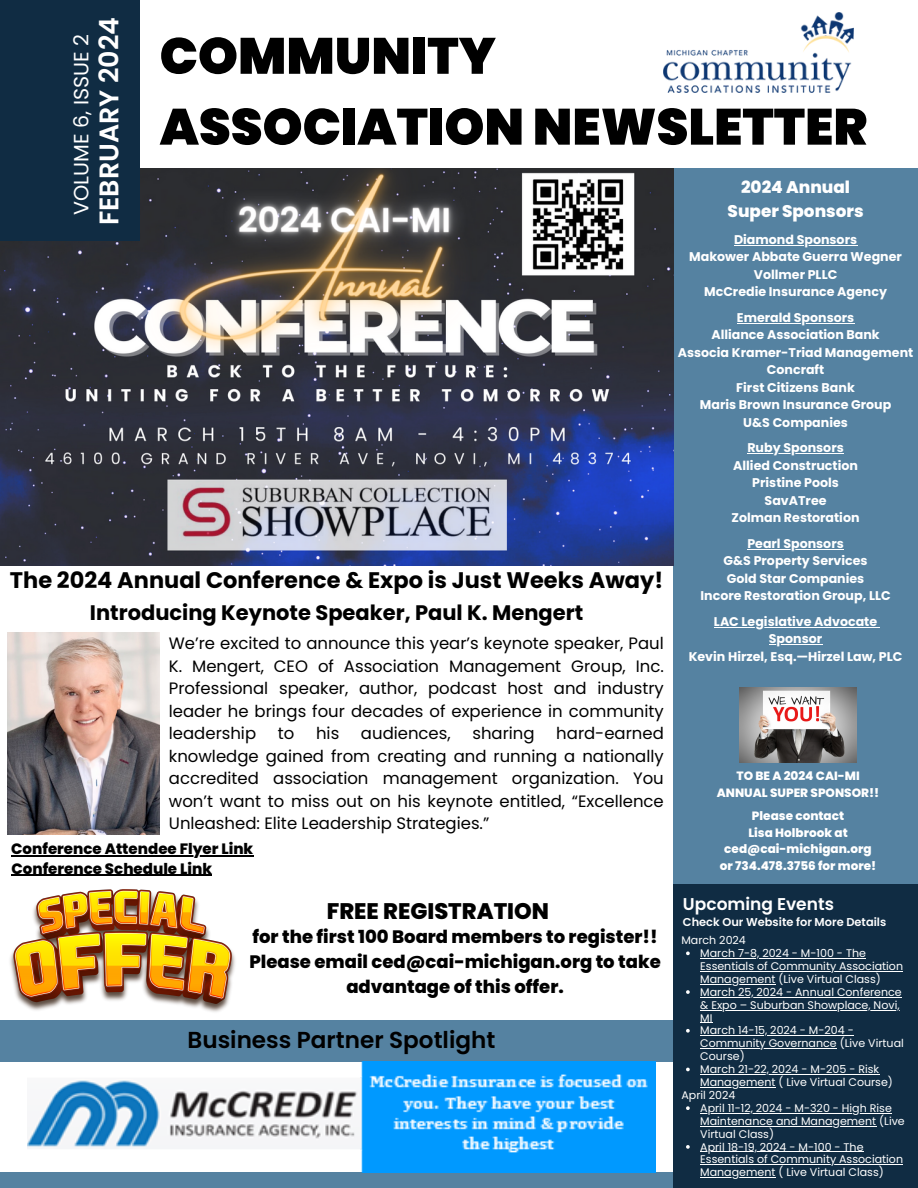
<style>
.page{position:relative;width:918px;height:1188px;background:#fff}
.page>*{position:absolute;margin:0;border:0;box-sizing:border-box;transform-origin:0 0}
.t1{font:900 50.85px/70.8px "Poppins";color:#000}
.t2{font:600 26.85px "Poppins";color:#fff}
.t3{font:600 23.1px "Poppins";color:#000}
.t4{font:700 22.5px "Poppins";color:#000}
.t5{font:800 22.5px "Poppins";color:#000}
.t6{font:700 21px "Poppins";color:#000}
.t7{font:20.7px "Poppins";color:#fff}
.t8{font:800 18px/24.8px "Poppins";color:#000;text-align:center}
.t9{font:600 17.1px "Poppins";color:#fff}
.t10{font:800 16.8px/23.5px "Poppins";color:#fff;text-align:center}
.t11{font:16.5px/22.5px "Poppins";color:#000;text-align:justify}
.t12{font:800 15px "Poppins";color:#000}
.t13{font:700 12.6px/17.5px "Poppins";color:#fff;text-align:center}
.t14{font:800 12px "Poppins";color:#fff}
.t15{font:600 11.4px "Poppins";color:#fff}
.t16{font:11.1px/12.9px "Poppins";color:#fff}
</style>
<div class="page">
<div style="left:673px;top:168px;width:245px;height:760px;background:#5582a1"></div>
<div style="left:0;top:1173px;width:918px;height:15px;background:#5582a1"></div>
<div style="left:0;top:1020px;width:683px;height:41px;background:#5582a1"></div>
<div style="left:673px;top:884px;width:245px;height:304px;background:#102c43"></div>
<img style="left:664px;top:12px;width:190px;height:80px">
<img style="left:740px;top:687px;width:117px;height:75px">
<img style="left:28px;top:1061px;width:627px;height:112px">
<img style="left:0;top:168px;width:673px;height:398px">
<div style="left:0;top:0;width:140px;height:241px;background:#102c43"></div>
<img style="left:8px;top:632px;width:152px;height:202px">
<img style="left:10px;top:889px;width:225px;height:123px">
<svg style="left:686px;top:952px;width:4px;height:3px"></svg>
<hr style="left:700px;top:958px;width:166px;height:1px;background:#fff">
<hr style="left:700px;top:971px;width:203px;height:1px;background:#fff">
<hr style="left:700px;top:984px;width:75px;height:1px;background:#fff">
<svg style="left:686px;top:990px;width:4px;height:4px"></svg>
<hr style="left:700px;top:997px;width:202px;height:1px;background:#fff">
<hr style="left:700px;top:1010px;width:200px;height:1px;background:#fff">
<svg style="left:700px;top:1022px;width:12px;height:1px"></svg>
<svg style="left:686px;top:1029px;width:4px;height:4px"></svg>
<hr style="left:700px;top:1035px;width:154px;height:1px;background:#fff">
<hr style="left:700px;top:1048px;width:137px;height:1px;background:#fff">
<svg style="left:686px;top:1068px;width:4px;height:3px"></svg>
<hr style="left:700px;top:1074px;width:179px;height:1px;background:#fff">
<hr style="left:700px;top:1087px;width:75px;height:1px;background:#fff">
<svg style="left:686px;top:1106px;width:4px;height:4px"></svg>
<hr style="left:700px;top:1113px;width:192px;height:1px;background:#fff">
<hr style="left:700px;top:1126px;width:176px;height:1px;background:#fff">
<svg style="left:686px;top:1145px;width:4px;height:4px"></svg>
<hr style="left:700px;top:1151px;width:164px;height:1px;background:#fff">
<hr style="left:700px;top:1164px;width:203px;height:1px;background:#fff">
<hr style="left:700px;top:1177px;width:75px;height:1px;background:#fff">
<hr style="left:734px;top:245px;width:123px;height:1px;background:#fff">
<hr style="left:737px;top:323px;width:117px;height:1px;background:#fff">
<hr style="left:747px;top:453px;width:97px;height:1px;background:#fff">
<hr style="left:747px;top:549px;width:97px;height:1px;background:#fff">
<hr style="left:714px;top:627px;width:163px;height:1px;background:#fff">
<hr style="left:769px;top:644px;width:53px;height:1px;background:#fff">
<hr style="left:12px;top:875px;width:200px;height:1px;background:#000">
<hr style="left:11px;top:855px;width:242px;height:1px;background:#000">
<h6 class="t2" style="left:90px;top:225px;width:209px;rotate:-90deg">FEBRUARY 2024</h6>
<h1 class="t7" style="left:67px;top:215px;width:182px;rotate:-90deg">VOLUME 6, ISSUE 2</h1>
<p class="t1" style="left:160px;top:21px;width:709px">COMMUNITY<br>ASSOCIATION NEWSLETTER</p>
<p class="t10" style="left:728px;top:176px;width:138px">2024 Annual<br>Super Sponsors</p>
<p class="t13" style="left:734px;top:231px;width:125px">Diamond Sponsors</p>
<p class="t13" style="left:689px;top:248px;width:214px">Makower Abbate Guerra Wegner<br>Vollmer PLLC</p>
<p class="t13" style="left:704px;top:283px;width:184px">McCredie Insurance Agency</p>
<p class="t13" style="left:737px;top:309px;width:119px">Emerald Sponsors</p>
<p class="t13" style="left:711px;top:326px;width:170px">Alliance Association Bank</p>
<p class="t13" style="left:678px;top:344px;width:237px">Associa Kramer-Triad Management</p>
<p class="t13" style="left:767px;top:361px;width:59px">Concraft</p>
<p class="t13" style="left:736px;top:379px;width:120px">First Citizens Bank</p>
<p class="t13" style="left:700px;top:396px;width:193px">Maris Brown Insurance Group</p>
<p class="t13" style="left:743px;top:414px;width:106px">U&amp;S Companies</p>
<p class="t13" style="left:747px;top:439px;width:98px">Ruby Sponsors</p>
<p class="t13" style="left:733px;top:457px;width:126px">Allied Construction</p>
<p class="t13" style="left:752px;top:474px;width:88px">Pristine Pools</p>
<h4 class="t13" style="left:765px;top:492px;width:63px">SavATree</h4>
<h4 class="t13" style="left:732px;top:509px;width:130px">Zolman Restoration</h4>
<p class="t13" style="left:747px;top:535px;width:98px">Pearl Sponsors</p>
<p class="t13" style="left:724px;top:552px;width:146px">G&amp;S Property Services</p>
<p class="t13" style="left:727px;top:570px;width:139px">Gold Star Companies</p>
<p class="t13" style="left:701px;top:587px;width:192px">Incore Restoration Group, LLC</p>
<p class="t13" style="left:714px;top:613px;width:165px">LAC Legislative Advocate</p>
<p class="t13" style="left:769px;top:630px;width:55px">Sponsor</p>
<p class="t13" style="left:689px;top:648px;width:215px">Kevin Hirzel, Esq.—Hirzel Law, PLC</p>
<p class="t4" style="left:10px;top:565px;width:655px">The 2024 Annual Conference &amp; Expo is Just Weeks Away!</p>
<h6 class="t6" style="left:90px;top:598px;width:495px">Introducing Keynote Speaker, Paul K. Mengert</h6>
<h3 class="t11" style="left:169px;top:632px;width:496px">We’re excited to announce this year’s keynote speaker, Paul K. Mengert, CEO of Association Management Group, Inc.<br>Professional speaker, author, podcast host and industry leader he brings four decades of experience in community leadership</h3>
<h3 class="t11" style="left:278px;top:722px;width:18px">to</h3>
<h3 class="t11" style="left:316px;top:722px;width:25px">his</h3>
<h3 class="t11" style="left:361px;top:722px;width:91px">audiences,</h3>
<h3 class="t11" style="left:472px;top:722px;width:64px">sharing</h3>
<h3 class="t11" style="left:169px;top:722px;width:496px;text-indent:387px">hard-earned knowledge gained from creating and running a nationally accredited association management organization. You won’t want to miss out on his keynote entitled, “Excellence Unleashed: Elite Leadership Strategies.”</h3>
<p class="t14" style="left:736px;top:767px;width:125px">TO BE A 2024 CAI-MI</p>
<p class="t14" style="left:717px;top:784px;width:164px">ANNUAL SUPER SPONSOR!!</p>
<p class="t14" style="left:752px;top:807px;width:94px">Please contact</p>
<p class="t14" style="left:748px;top:824px;width:101px">Lisa Holbrook at</p>
<p class="t14" style="left:724px;top:841px;width:149px">ced@cai-michigan.org</p>
<p class="t14" style="left:720px;top:858px;width:158px">or 734.478.3756 for more!</p>
<h3 class="t12" style="left:11px;top:838px;width:244px">Conference Attendee Flyer Link</h3>
<h4 class="t12" style="left:12px;top:858px;width:202px">Conference Schedule Link</h4>
<h3 class="t5" style="left:327px;top:896px;width:224px">FREE REGISTRATION</h3>
<h3 class="t8" style="left:249px;top:925px;width:413px">for the first 100 Board members to register!!<br>Please email ced@cai-michigan.org to take advantage of this offer.</h3>
<p class="t3" style="left:188px;top:1024px;width:309px">Business Partner Spotlight</p>
<p class="t9" style="left:683px;top:892px;width:152px">Upcoming Events</p>
<p class="t15" style="left:683px;top:914px;width:205px">Check Our Website for More Details</p>
<p class="t16" style="left:681px;top:934px;width:66px">March 2024</p>
<p class="t16" style="left:700px;top:947px;width:167px">March 7-8, 2024 - M-100 - The</p>
<p class="t16" style="left:700px;top:960px;width:204px">Essentials of Community Association</p>
<p class="t16" style="left:700px;top:973px;width:203px">Management (Live Virtual Class)<br>March 25, 2024 - Annual Conference</p>
<p class="t16" style="left:700px;top:998px;width:201px">&amp; Expo – Suburban Showplace, Novi,<br>MI<br>March 14-15, 2024 - M-204 -</p>
<p class="t16" style="left:700px;top:1037px;width:205px">Community Governance (Live Virtual<br>Course)<br>March 21-22, 2024 - M-205 - Risk</p>
<p class="t16" style="left:681px;top:1076px;width:213px;text-indent:19px">Management ( Live Virtual Course)<br>April 2024</p>
<p class="t16" style="left:700px;top:1102px;width:193px">April 11-12, 2024 - M-320 - High Rise</p>
<p class="t16" style="left:700px;top:1114px;width:206px">Maintenance and Management (Live<br>Virtual Class)<br>April 18-19, 2024 - M-100 - The</p>
<p class="t16" style="left:700px;top:1153px;width:204px">Essentials of Community Association</p>
<p class="t16" style="left:700px;top:1166px;width:185px">Management ( Live Virtual Class)</p>
</div>
